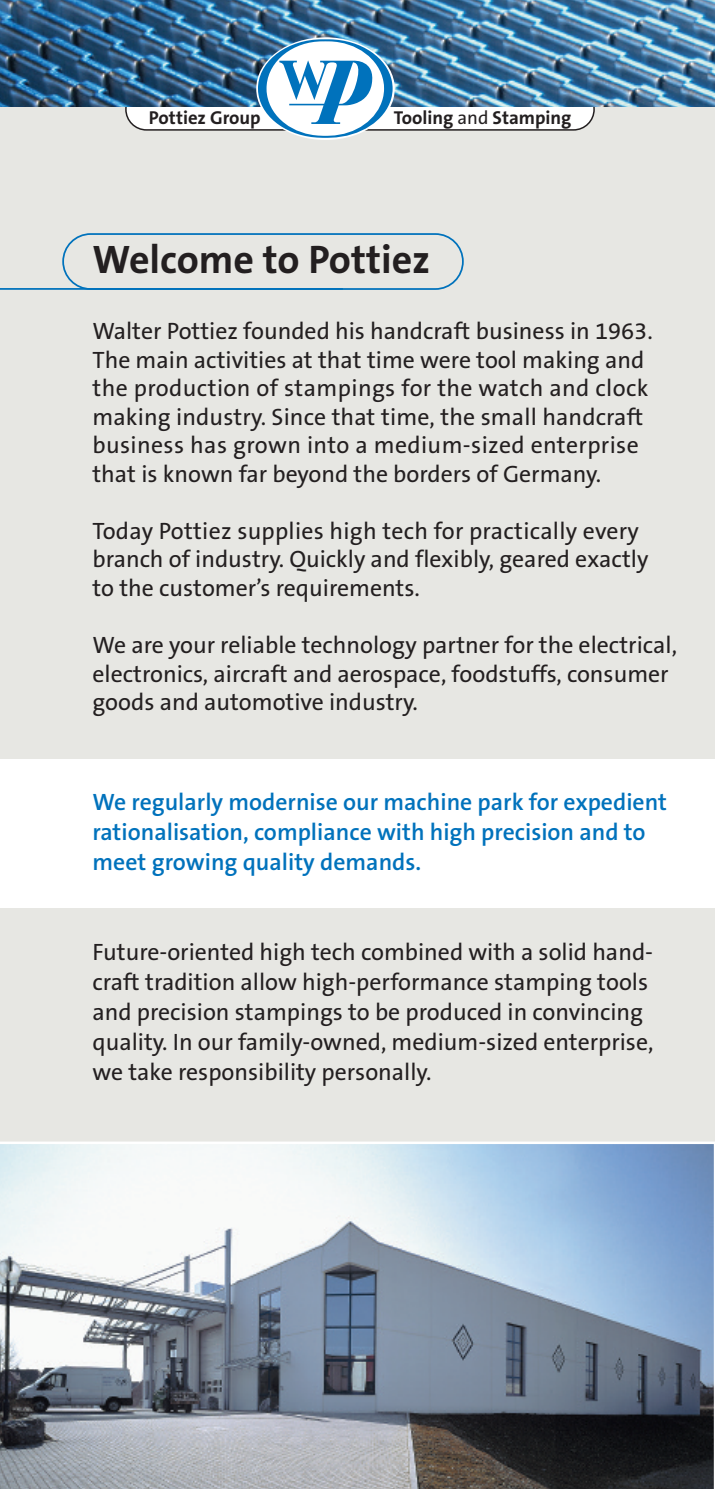
<style>
.page{position:relative;width:715px;height:1489px;background:#fff}
.page>*{position:absolute;margin:0;border:0;box-sizing:border-box;transform-origin:0 0}
.t1{font:700 40px "The Sans B7";color:#231f20}
.t2{font:23.75px/28.5px "The Sans B5 Plain";color:#231f20}
.t3{font:600 23.75px/30px "The Sans B6";color:#0072bc}
.t4{font:700 18.75px "The Sans B7";color:#231f20}
.s1{font-family:"The Sans B5 Plain";font-weight:400}
</style>
<div class="page">
<div style="left:0;top:95px;width:714px;height:1393px;background:#e7e7e3"></div>
<svg style="left:0;top:1141px;width:714px;height:347px;background:#97a2b0"></svg>
<div style="left:0;top:758px;width:714px;height:149px;background:#fff"></div>
<hr style="left:0;top:288px;width:343px;height:2px;background:#0072bc">
<svg style="left:62px;top:233px;width:401px;height:57px"></svg>
<img style="left:0;top:0;width:714px;height:106px">
<img style="left:125px;top:39px;width:469px;height:99px">
<p class="t4" style="left:149px;top:107px;width:113px">Pottiez Group</p>
<p class="t4" style="left:394px;top:107px;width:179px">Tooling <span class="s1">and</span> Stamping</p>
<h1 class="t1" style="left:92px;top:239px;width:339px">Welcome to Pottiez</h1>
<p class="t2" style="left:92px;top:318px;width:561px">Walter Pottiez founded his handcraft business in 1963.<br>The main activities at that time were tool making and the production of stampings for the watch and clock making industry. Since that time, the small handcraft business has grown into a medium-sized enterprise that is known far beyond the borders of Germany.</p>
<p class="t2" style="left:92px;top:517px;width:557px">Today Pottiez supplies high tech for practically every branch of industry. Quickly and flexibly, geared exactly to the customer’s requirements.</p>
<p class="t2" style="left:92px;top:631px;width:586px">We are your reliable technology partner for the electrical, electronics, aircraft and aerospace, foodstuffs, consumer goods and automotive industry.</p>
<p class="t3" style="left:92px;top:787px;width:576px">We regularly modernise our machine park for expedient rationalisation, compliance with high precision and to meet growing quality demands.</p>
<p class="t2" style="left:92px;top:937px;width:562px;line-height:30px">Future-oriented high tech combined with a solid hand&shy;craft tradition allow high-performance stamping tools and precision stampings to be produced in convincing quality. In our family-owned, medium-sized enterprise, we take responsibility personally.</p>
</div>
